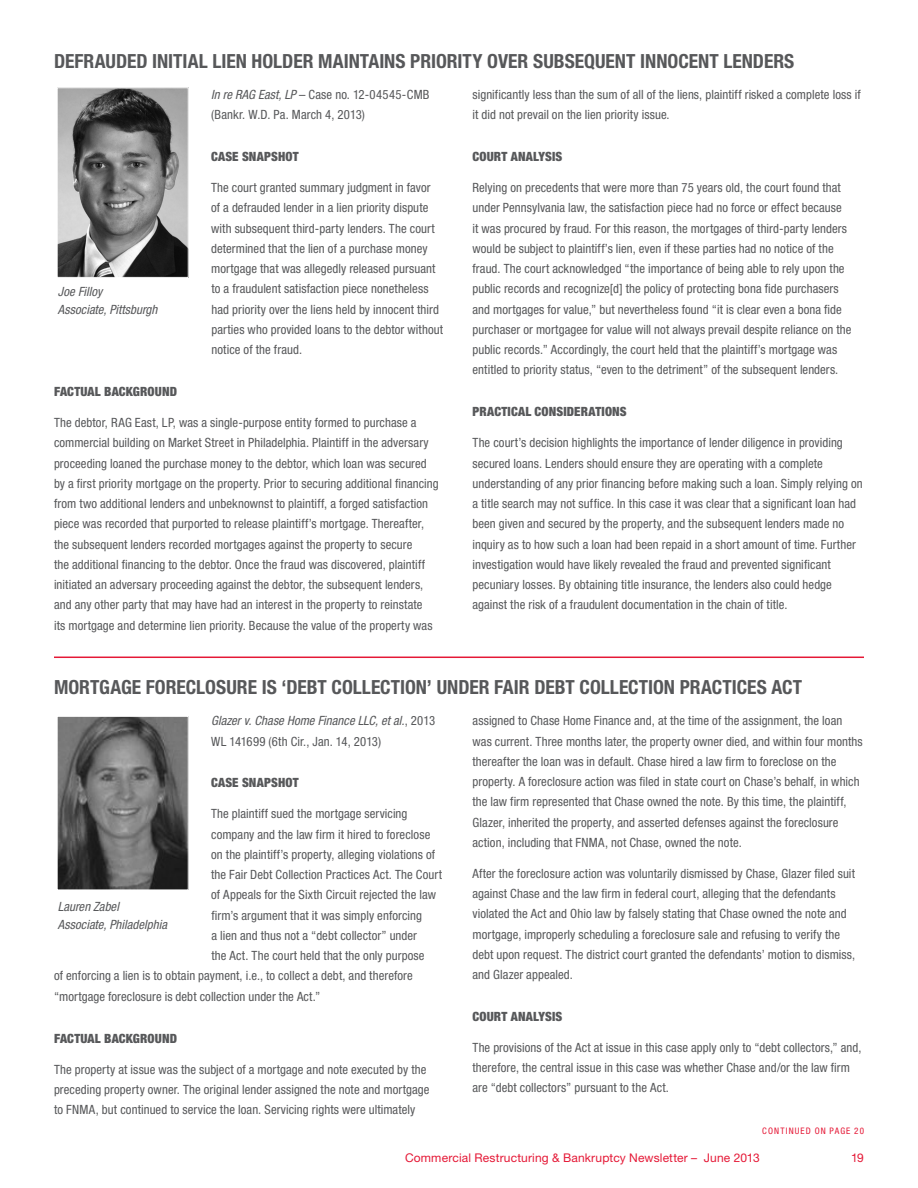
<style>
.page{position:relative;width:918px;height:1188px;background:#fff}
.page>*{position:absolute;margin:0;border:0;box-sizing:border-box;transform-origin:0 0}
.t1{font:700 condensed 19.5px "Helvetica Neue LT Std";color:#57585a}
.body{font:condensed 12.75px/20.2px "Helvetica Neue LT Std";letter-spacing:.005em;color:#57585a}
.subhead{font:900 condensed 12.75px "Helvetica Neue LT Std";letter-spacing:.01em;color:#57585a}
.photo_caption{font:italic condensed 12.75px/18px "Helvetica Neue LT Std";letter-spacing:.005em;color:#57585a}
.t2{font:12px "Helvetica Neue LT Std";letter-spacing:.01em;color:#e51836}
.continued_on_page{font:condensed 9px "Helvetica Neue LT Std";letter-spacing:.125em;color:#e51836}
.s1{font-style:italic}
</style>
<div class="page">
<hr style="left:54px;top:657px;width:810px;height:1px;background:#e51836">
<img style="left:59px;top:89px;width:128px;height:187px">
<div style="left:57px;top:87px;width:132px;height:191px;border:1px solid #fff"></div>
<img style="left:59px;top:718px;width:128px;height:170px">
<div style="left:57px;top:716px;width:132px;height:174px;border:1px solid #fff"></div>
<p class="t1" style="left:54px;top:49px;width:742px">DEFRAUDED INITIAL LIEN HOLDER MAINTAINS PRIORITY OVER SUBSEQUENT INNOCENT LENDERS</p>
<p class="body" style="left:211px;top:84px;width:220px"><span class="s1">In re RAG East, LP</span> – Case no. 12-04545-CMB (Bankr. W.D. Pa. March 4, 2013)</p>
<p class="subhead" style="left:211px;top:149px;width:89px">CASE SNAPSHOT</p>
<p class="body" style="left:211px;top:177px;width:234px">The court granted summary judgment in favor<br>of a defrauded lender in a lien priority dispute with subsequent third-party lenders. The court determined that the lien of a purchase money mortgage that was allegedly released pursuant to a fraudulent satisfaction piece nonetheless had priority over the liens held by innocent third parties who provided loans to the debtor without notice of the fraud.</p>
<p class="subhead" style="left:54px;top:384px;width:125px">FACTUAL BACKGROUND</p>
<p class="body" style="left:54px;top:412px;width:386px">The debtor, RAG East, LP, was a single-purpose entity formed to purchase a commercial building on Market Street in Philadelphia. Plaintiff in the adversary proceeding loaned the purchase money to the debtor, which loan was secured by a first priority mortgage on the property. Prior to securing additional financing from two additional lenders and unbeknownst to plaintiff, a forged satisfaction piece was recorded that purported to release plaintiff’s mortgage. Thereafter, the subsequent lenders recorded mortgages against the property to secure<br>the additional financing to the debtor. Once the fraud was discovered, plaintiff initiated an adversary proceeding against the debtor, the subsequent lenders, and any other party that may have had an interest in the property to reinstate<br>its mortgage and determine lien priority. Because the value of the property was</p>
<p class="body" style="left:472px;top:84px;width:390px">significantly less than the sum of all of the liens, plaintiff risked a complete loss if it did not prevail on the lien priority issue.</p>
<p class="subhead" style="left:472px;top:149px;width:91px">COURT ANALYSIS</p>
<p class="body" style="left:472px;top:177px;width:381px">Relying on precedents that were more than 75 years old, the court found that under Pennsylvania law, the satisfaction piece had no force or effect because<br>it was procured by fraud. For this reason, the mortgages of third-party lenders would be subject to plaintiff’s lien, even if these parties had no notice of the fraud. The court acknowledged “the importance of being able to rely upon the public records and recognize[d] the policy of protecting bona fide purchasers and mortgages for value,” but nevertheless found “it is clear even a bona fide purchaser or mortgagee for value will not always prevail despite reliance on the public records.” Accordingly, the court held that the plaintiff’s mortgage was entitled to priority status, “even to the detriment” of the subsequent lenders.</p>
<p class="subhead" style="left:472px;top:404px;width:156px">PRACTICAL CONSIDERATIONS</p>
<p class="body" style="left:472px;top:433px;width:392px">The court’s decision highlights the importance of lender diligence in providing secured loans. Lenders should ensure they are operating with a complete understanding of any prior financing before making such a loan. Simply relying on a title search may not suffice. In this case it was clear that a significant loan had been given and secured by the property, and the subsequent lenders made no inquiry as to how such a loan had been repaid in a short amount of time. Further investigation would have likely revealed the fraud and prevented significant pecuniary losses. By obtaining title insurance, the lenders also could hedge against the risk of a fraudulent documentation in the chain of title.</p>
<p class="photo_caption" style="left:58px;top:283px;width:101px">Joe Filloy<br>Associate, Pittsburgh</p>
<p class="t1" style="left:54px;top:675px;width:750px">MORTGAGE FORECLOSURE IS ‘DEBT COLLECTION’ UNDER FAIR DEBT COLLECTION PRACTICES ACT</p>
<p class="body" style="left:211px;top:711px;width:226px"><span class="s1">Glazer v. Chase Home Finance LLC, et al.</span>, 2013<br>WL 141699 (6th Cir., Jan. 14, 2013)</p>
<p class="subhead" style="left:211px;top:775px;width:89px">CASE SNAPSHOT</p>
<p class="body" style="left:211px;top:804px;width:198px">The plaintiff sued the mortgage servicing</p>
<p class="body" style="left:211px;top:824px;width:221px">company and the law firm it hired to foreclose</p>
<p class="body" style="left:211px;top:844px;width:226px">on the plaintiff’s property, alleging violations of</p>
<p class="body" style="left:211px;top:864px;width:232px">the Fair Debt Collection Practices Act. The Court</p>
<p class="body" style="left:211px;top:885px;width:226px">of Appeals for the Sixth Circuit rejected the law</p>
<p class="body" style="left:212px;top:905px;width:212px">firm’s argument that it was simply enforcing</p>
<p class="body" style="left:212px;top:925px;width:207px">a lien and thus not a “debt collector” under</p>
<p class="body" style="left:212px;top:945px;width:215px">the Act. The court held that the only purpose</p>
<p class="body" style="left:54px;top:966px;width:360px">of enforcing a lien is to obtain payment, i.e., to collect a debt, and therefore</p>
<p class="body" style="left:54px;top:986px;width:268px">“mortgage foreclosure is debt collection under the Act.”</p>
<p class="subhead" style="left:54px;top:1030px;width:125px">FACTUAL BACKGROUND</p>
<p class="body" style="left:54px;top:1059px;width:377px">The property at issue was the subject of a mortgage and note executed by the preceding property owner. The original lender assigned the note and mortgage to FNMA, but continued to service the loan. Servicing rights were ultimately</p>
<p class="body" style="left:472px;top:711px;width:392px">assigned to Chase Home Finance and, at the time of the assignment, the loan was current. Three months later, the property owner died, and within four months thereafter the loan was in default. Chase hired a law firm to foreclose on the property. A foreclosure action was filed in state court on Chase’s behalf, in which the law firm represented that Chase owned the note. By this time, the plaintiff, Glazer, inherited the property, and asserted defenses against the foreclosure action, including that FNMA, not Chase, owned the note.</p>
<p class="body" style="left:472px;top:863px;width:384px">After the foreclosure action was voluntarily dismissed by Chase, Glazer filed suit against Chase and the law firm in federal court, alleging that the defendants violated the Act and Ohio law by falsely stating that Chase owned the note and mortgage, improperly scheduling a foreclosure sale and refusing to verify the debt upon request. The district court granted the defendants’ motion to dismiss, and Glazer appealed.</p>
<p class="subhead" style="left:472px;top:1009px;width:91px">COURT ANALYSIS</p>
<p class="body" style="left:472px;top:1037px;width:391px">The provisions of the Act at issue in this case apply only to “debt collectors,” and, therefore, the central issue in this case was whether Chase and/or the law firm are “debt collectors” pursuant to the Act.</p>
<p class="continued_on_page" style="left:762px;top:1126px;width:103px">CONTINUED ON PAGE 20</p>
<p class="photo_caption" style="left:58px;top:898px;width:111px">Lauren Zabel<br>Associate, Philadelphia</p>
<p class="t2" style="left:405px;top:1150px;width:356px">Commercial Restructuring &amp; Bankruptcy Newsletter – June 2013</p>
<p class="t2" style="left:851px;top:1150px;width:14px">19</p>
</div>
